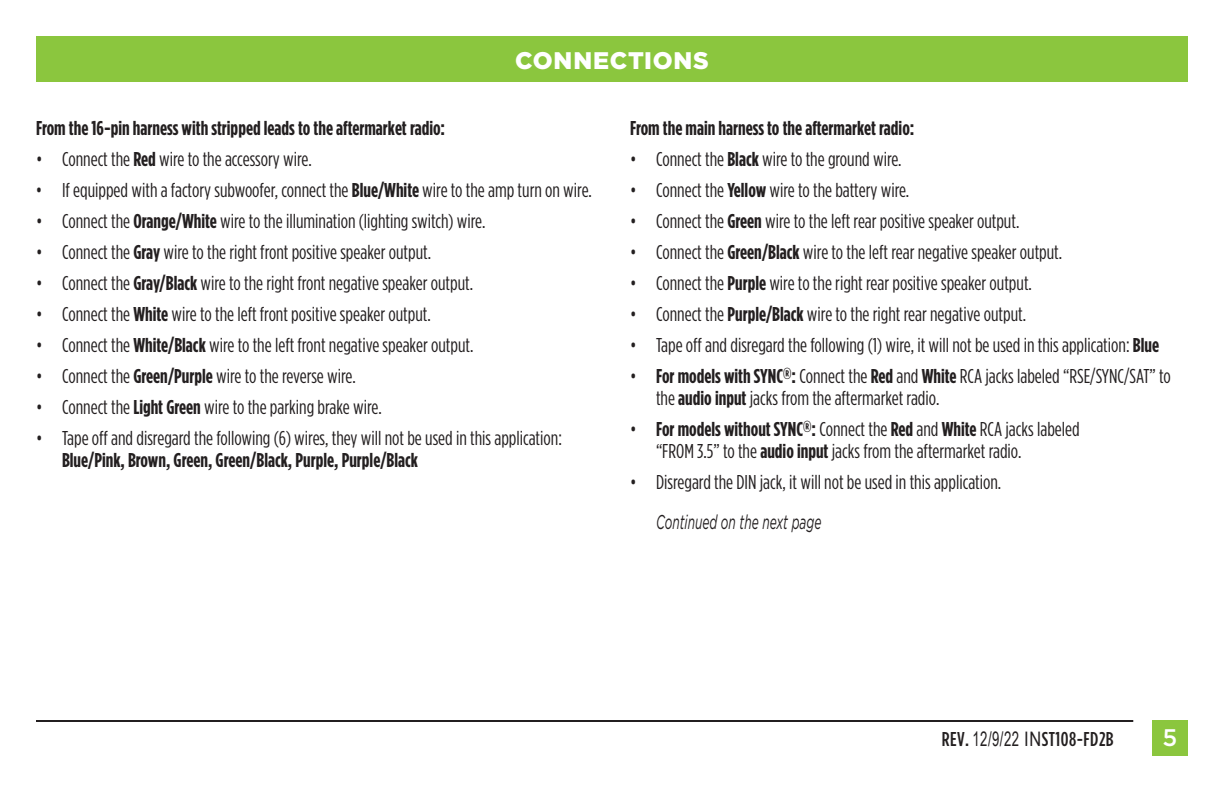
<style>
.page{position:relative;width:1224px;height:792px;background:#fff}
.page>*{position:absolute;margin:0;border:0;box-sizing:border-box;transform-origin:0 0}
.t1{font:900 24px "Gotham";letter-spacing:.03em;color:#fff}
.t2{font:500 24px "Gotham";color:#fff}
.t3{font:20px/22px "Gotham Condensed";color:#231f20}
.t4{font:700 20px "Gotham Condensed";color:#231f20}
.t5{font:500 20px "Gotham Condensed";letter-spacing:.025em;color:#231f20}
.t6{font:italic 20px "Gotham";color:#231f20;scale:.6 1}
.s1{font-weight:700}
.s2{font-family:"Arial Narrow";font-weight:400}
</style>
<div class="page">
<hr style="left:36px;top:720px;width:1097px;height:2px;background:#231f20">
<div style="left:1152px;top:720px;width:36px;height:36px;background:#8bc63e"></div>
<div style="left:36px;top:36px;width:1152px;height:45px;background:#8bc63e"></div>
<p class="t1" style="left:515px;top:46px;width:195px">CONNECTIONS</p>
<p class="t4" style="left:36px;top:117px;width:411px">From the 16-pin harness with stripped leads to the aftermarket radio:</p>
<p class="t3" style="left:36px;top:148px;width:277px">• Connect the <span class="s1">Red</span> wire to the accessory wire.</p>
<p class="t3" style="left:36px;top:179px;width:557px">• If equipped with a factory subwoofer, connect the <span class="s1">Blue/White</span> wire to the amp turn on wire.</p>
<p class="t3" style="left:36px;top:210px;width:451px">• Connect the <span class="s1">Orange/White</span> wire to the illumination (lighting switch) wire.</p>
<p class="t3" style="left:36px;top:241px;width:397px">• Connect the <span class="s1">Gray</span> wire to the right front positive speaker output.</p>
<p class="t3" style="left:36px;top:272px;width:439px">• Connect the <span class="s1">Gray/Black</span> wire to the right front negative speaker output.</p>
<p class="t3" style="left:36px;top:303px;width:396px">• Connect the <span class="s1">White</span> wire to the left front positive speaker output.</p>
<p class="t3" style="left:36px;top:334px;width:439px">• Connect the <span class="s1">White/Black</span> wire to the left front negative speaker output.</p>
<p class="t3" style="left:36px;top:365px;width:321px">• Connect the <span class="s1">Green/Purple</span> wire to the reverse wire.</p>
<p class="t3" style="left:36px;top:396px;width:347px">• Connect the <span class="s1">Light Green</span> wire to the parking brake wire.</p>
<p class="t3" style="left:36px;top:427px;width:527px">• Tape off and disregard the following (6) wires, they will not be used in this application:</p>
<p class="t4" style="left:62px;top:449px;width:357px">Blue/Pink, Brown, Green, Green/Black, Purple, Purple/Black</p>
<p class="t4" style="left:630px;top:117px;width:286px">From the main harness to the aftermarket radio:</p>
<p class="t3" style="left:630px;top:148px;width:273px">• Connect the <span class="s1">Black</span> wire to the ground wire.</p>
<p class="t3" style="left:630px;top:179px;width:281px">• Connect the <span class="s1">Yellow</span> wire to the battery wire.</p>
<p class="t3" style="left:630px;top:210px;width:391px">• Connect the <span class="s1">Green</span> wire to the left rear positive speaker output.</p>
<p class="t3" style="left:630px;top:241px;width:434px">• Connect the <span class="s1">Green/Black</span> wire to the left rear negative speaker output.</p>
<p class="t3" style="left:630px;top:272px;width:403px">• Connect the <span class="s1">Purple</span> wire to the right rear positive speaker output.</p>
<p class="t3" style="left:630px;top:303px;width:398px">• Connect the <span class="s1">Purple/Black</span> wire to the right rear negative output.</p>
<p class="t3" style="left:630px;top:334px;width:531px">• Tape off and disregard the following (1) wire, it will not be used in this application: <span class="s1">Blue</span></p>
<p class="t3" style="left:656px;top:365px;width:516px;text-indent:-26px">• <span class="s1">For models with SYNC</span><sup>®</sup><span class="s1">:</span> Connect the <span class="s1">Red</span> and <span class="s1">White</span> RCA jacks labeled “RSE/SYNC/SAT” to the <span class="s1">audio input</span> jacks from the aftermarket radio.</p>
<p class="t3" style="left:656px;top:418px;width:425px;text-indent:-26px">• <span class="s1">For models without SYNC</span><sup>®</sup><span class="s1">:</span> Connect the <span class="s1">Red</span> and <span class="s1">White</span> RCA jacks labeled “FROM 3.5” to the <span class="s1">audio input</span> jacks from the aftermarket radio.</p>
<p class="t3" style="left:630px;top:471px;width:373px">• Disregard the DIN jack, it will not be used in this application.</p>
<p class="t6" style="left:656px;top:511px;width:277px">Continued on the next page</p>
<p class="t5" style="left:942px;top:728px;width:174px">REV. <span class="s2">12/9/22 IN</span>ST108-FD2B</p>
<p class="t2" style="left:1163px;top:724px;width:16px">5</p>
</div>
